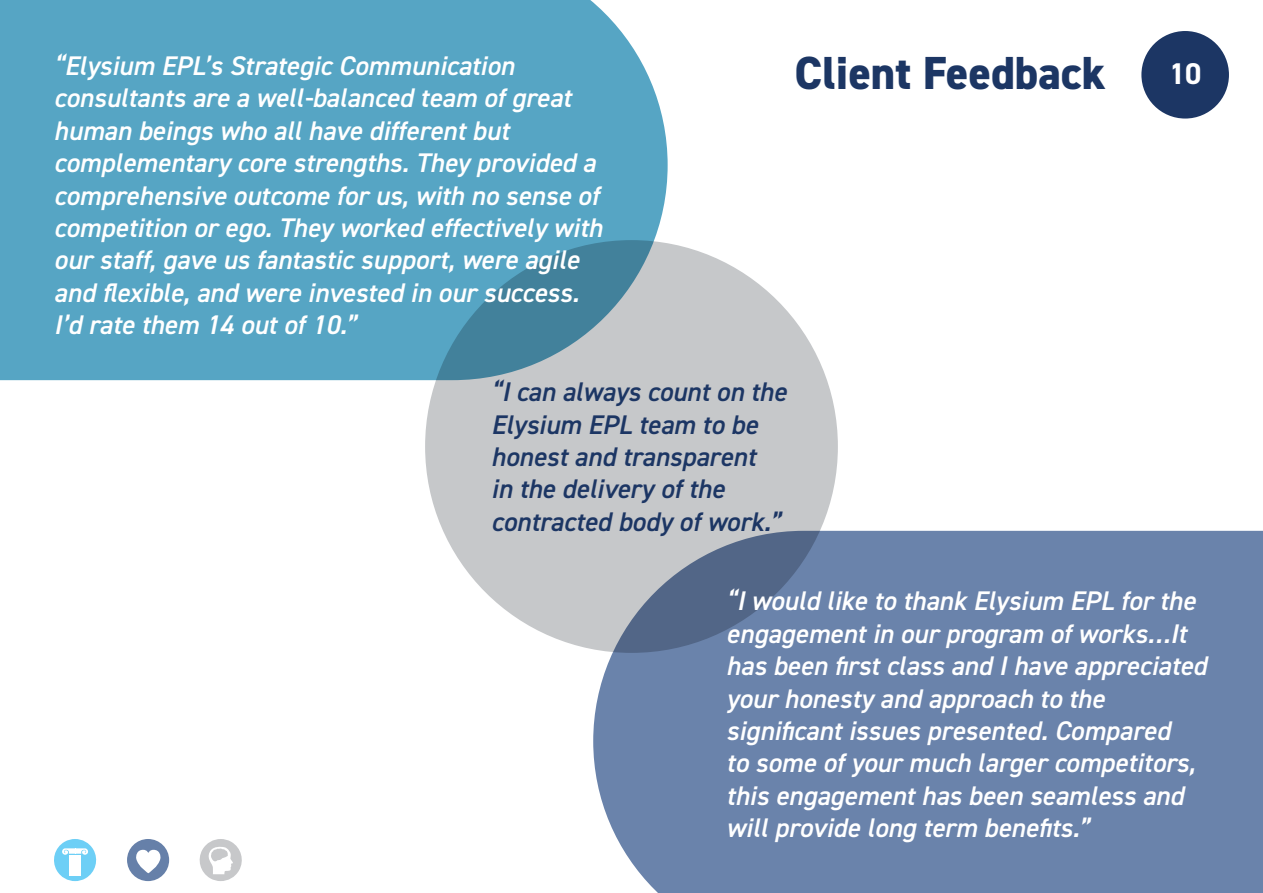
<style>
.page{position:relative;width:1263px;height:893px;background:#fff}
.page>*{position:absolute;margin:0;border:0;box-sizing:border-box;transform-origin:0 0}
.t1{font:800 46.5px "DIN2014";color:#1c3664}
.t2{font:700 30px "DIN2014";color:#fff}
.t3{font:italic 600 27px/32.4px "DIN2014";color:#fff}
.t4{font:italic 600 27px/32.4px "DIN2014";color:#1c3664}
</style>
<div class="page">
<div style="left:1141px;top:31px;width:88px;height:88px;background:#1c3664;border-radius:50%"></div>
<div style="left:127px;top:839px;width:42px;height:42px;background:#6680a9;border-radius:50%"></div>
<svg style="left:136px;top:850px;width:25px;height:23px"></svg>
<svg style="left:54px;top:839px;width:43px;height:42px"></svg>
<svg style="left:199px;top:839px;width:43px;height:42px"></svg>
<div style="left:425px;top:240px;width:413px;height:413px;background:#c6c8ca;border-radius:50%"></div>
<svg style="left:0;top:0;width:668px;height:380px;background:#5ca5c2"></svg>
<svg style="left:593px;top:531px;width:670px;height:362px;background:#6f86ac"></svg>
<p class="t3" style="left:54px;top:49px;width:550px">“Elysium EPL’s Strategic Communication consultants are a well-balanced team of great human beings who all have different but complementary core strengths. They provided a comprehensive outcome for us, with no sense of competition or ego. They worked effectively with our staff, gave us fantastic support, were agile and flexible, and were invested in our success.<br>I’d rate them 14 out of 10.”</p>
<h1 class="t1" style="left:794px;top:42px;width:312px">Client Feedback</h1>
<p class="t2" style="left:1169px;top:54px;width:34px">10</p>
<p class="t4" style="left:491px;top:375px;width:297px">“I can always count on the<br>Elysium EPL team to be honest and transparent<br>in the delivery of the contracted body of work.”</p>
<p class="t3" style="left:726px;top:584px;width:482px">“I would like to thank Elysium EPL for the engagement in our program of works…It has been first class and I have appreciated your honesty and approach to the significant issues presented. Compared<br>to some of your much larger competitors, this engagement has been seamless and will provide long term benefits.”</p>
</div>
